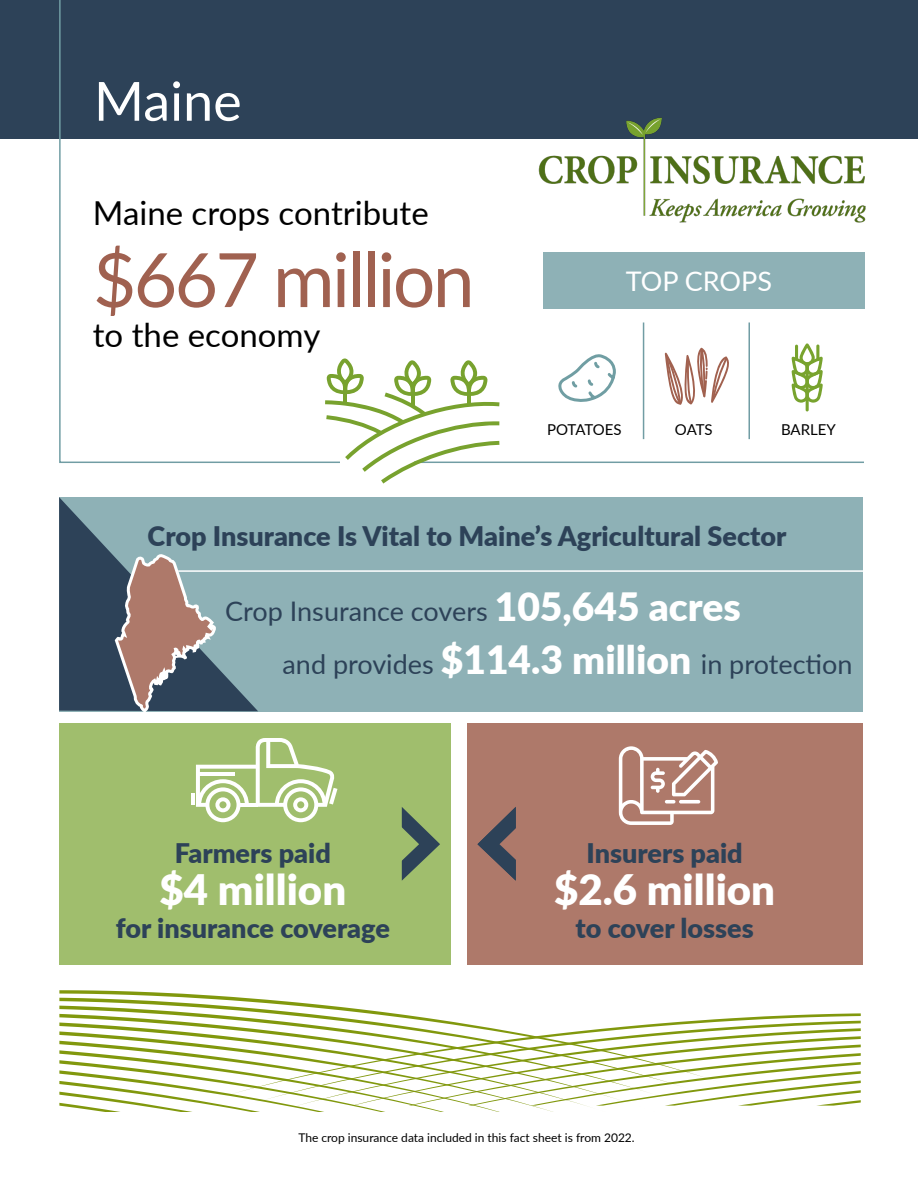
<style>
.page{position:relative;width:918px;height:1188px;background:#fff}
.page>*{position:absolute;margin:0;border:0;box-sizing:border-box;transform-origin:0 0}
.t1{font:75px "Lato";letter-spacing:-.035em;color:#a06150}
.t2{font:54px "Lato";color:#fff}
.t3{font:900 42px "Lato";color:#fff}
.t4{font:33px "Lato";color:#000}
.t5{font:900 27px "Lato";color:#2d4258}
.t6{font:27px "Lato";color:#2d4258}
.t7{font:27px "Lato";color:#fff}
.t8{font:15px "Lato";color:#000}
.t9{font:15px "Lato";letter-spacing:-.03em;color:#000}
.t10{font:12px "Lato";color:#000}
.s1{font-weight:900;font-size:39px;color:#fff}
</style>
<div class="page">
<div style="left:59px;top:497px;width:804px;height:214px;background:#8eb1b6"></div>
<div style="left:467px;top:723px;width:395px;height:241px;background:#ae796a"></div>
<div style="left:59px;top:723px;width:391px;height:241px;background:#a0be6d"></div>
<div style="left:0;top:0;width:918px;height:138px;background:#2d4258"></div>
<svg style="left:58px;top:0;width:807px;height:463px"></svg>
<div style="left:543px;top:252px;width:322px;height:56px;background:#8eb1b6"></div>
<img style="left:539px;top:111px;width:336px;height:130px">
<svg style="left:325px;top:358px;width:175px;height:126px"></svg>
<hr style="left:643px;top:322px;width:1px;height:117px;background:#719da4">
<hr style="left:748px;top:322px;width:2px;height:117px;background:#719da4">
<hr style="left:178px;top:570px;width:719px;height:2px;background:#fff">
<svg style="left:477px;top:807px;width:39px;height:74px"></svg>
<svg style="left:401px;top:807px;width:39px;height:74px"></svg>
<svg style="left:59px;top:497px;width:199px;height:215px"></svg>
<svg style="left:556px;top:353px;width:61px;height:219px"></svg>
<svg style="left:792px;top:343px;width:31px;height:60px"></svg>
<hr style="left:806px;top:362px;width:3px;height:49px;background:#78a32e;border-radius:2px">
<hr style="left:795px;top:345px;width:3px;height:16px;background:#78a32e;border-radius:2px">
<hr style="left:816px;top:345px;width:3px;height:16px;background:#78a32e;border-radius:2px">
<svg style="left:665px;top:348px;width:65px;height:57px"></svg>
<svg style="left:619px;top:746px;width:99px;height:79px"></svg>
<svg style="left:196px;top:738px;width:142px;height:84px"></svg>
<hr style="left:191px;top:793px;width:4px;height:12px;background:#fff">
<svg style="left:726px;top:1028px;width:135px;height:8px"></svg>
<svg style="left:59px;top:990px;width:667px;height:43px"></svg>
<svg style="left:59px;top:998px;width:636px;height:37px"></svg>
<svg style="left:59px;top:1006px;width:605px;height:30px"></svg>
<svg style="left:59px;top:1014px;width:573px;height:22px"></svg>
<svg style="left:59px;top:1023px;width:541px;height:13px"></svg>
<svg style="left:59px;top:1031px;width:512px;height:5px"></svg>
<svg style="left:59px;top:1036px;width:802px;height:76px"></svg>
<p class="t2" style="left:94px;top:62px;width:149px">Maine</p>
<p class="t4" style="left:93px;top:189px;width:337px">Maine crops contribute</p>
<p class="t1" style="left:93px;top:226px;width:383px">$667 million</p>
<p class="t4" style="left:93px;top:311px;width:229px">to the economy</p>
<p class="t7" style="left:626px;top:262px;width:148px">TOP CROPS</p>
<p class="t9" style="left:547px;top:419px;width:76px">POTATOES</p>
<p class="t8" style="left:675px;top:419px;width:39px">OATS</p>
<p class="t8" style="left:781px;top:419px;width:56px">BARLEY</p>
<p class="t5" style="left:148px;top:516px;width:640px">Crop Insurance Is Vital to Maine’s Agricultural Sector</p>
<p class="t6" style="left:225px;top:592px;width:517px">Crop Insurance covers <span class="s1">105,645 acres</span></p>
<p class="t6" style="left:283px;top:645px;width:572px">and provides <span class="s1">$114.3 million</span> in protection</p>
<p class="t5" style="left:175px;top:833px;width:158px">Farmers paid</p>
<p class="t3" style="left:160px;top:858px;width:188px">$4 million</p>
<p class="t5" style="left:116px;top:908px;width:276px">for insurance coverage</p>
<p class="t5" style="left:586px;top:833px;width:158px">Insurers paid</p>
<p class="t3" style="left:554px;top:858px;width:223px">$2.6 million</p>
<p class="t5" style="left:576px;top:908px;width:180px">to cover losses</p>
<p class="t10" style="left:298px;top:1129px;width:338px">The crop insurance data included in this fact sheet is from 2022.</p>
</div>
